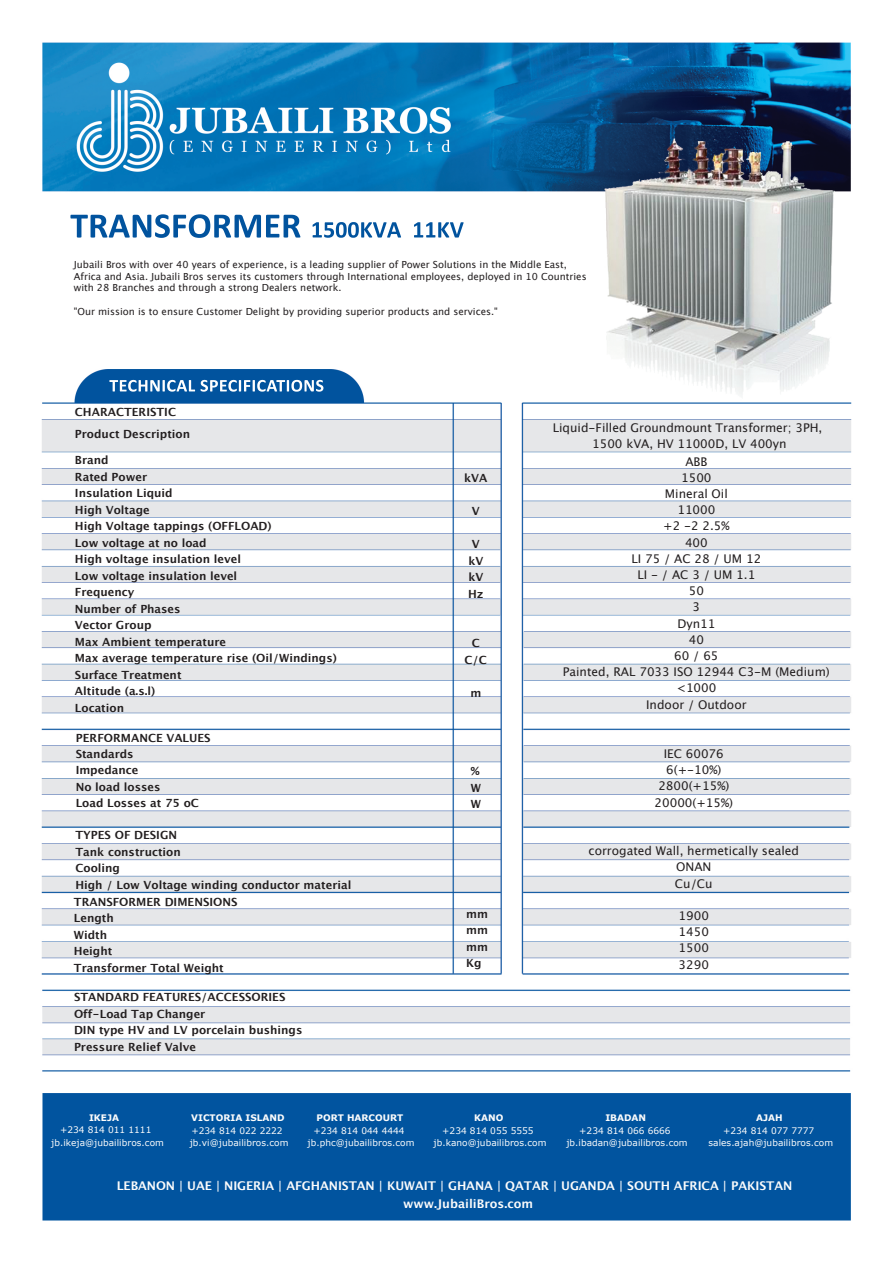
<style>
.page{position:relative;width:893px;height:1263px;background:#fff}
.page>*{position:absolute;margin:0;border:0;box-sizing:border-box;transform-origin:0 0}
.t1{font:12px/16.2px "Lucida Grande";color:#231f20;text-align:center}
.t2{font:700 12px/17.7px "Lucida Grande";letter-spacing:-.005em;color:#fcfcfc}
.t3{font:700 11.25px/16.5px "Lucida Grande";color:#231f20}
.t4{font:9.75px/11.7px "Lucida Grande";color:#231f20}
.t5{font:9px/12.5px "Verdana";letter-spacing:.005em;color:#fcfcfc;text-align:center}
.t6{font:700 9px "Verdana";color:#fcfcfc}
</style>
<div class="page">
<img style="left:41px;top:42px;width:811px;height:1179px">
<img style="left:201px;top:380px;width:122px;height:12px">
<img style="left:109px;top:214px;width:101px;height:24px">
<p class="t4" style="left:74px;top:259px;width:514px">Jubaili Bros with over 40 years of experience, is a leading supplier of Power Solutions in the Middle East,<br>Africa and Asia. Jubaili Bros serves its customers through International employees, deployed in 10 Countries with 28 Branches and through a strong Dealers network.</p>
<p class="t4" style="left:74px;top:305px;width:425px">"Our mission is to ensure Customer Delight by providing superior products and services."</p>
<p class="t3" style="left:75px;top:404px;width:103px">CHARACTERISTIC</p>
<p class="t3" style="left:75px;top:452px;width:263px">Brand<br>Rated Power<br>Insulation Liquid<br>High Voltage<br>High Voltage tappings (OFFLOAD)<br>Low voltage at no load<br>High voltage insulation level<br>Low voltage insulation level<br>Frequency<br>Number of Phases<br>Vector Group<br>Max Ambient temperature<br>Max average temperature rise (Oil/Windings)<br>Surface Treatment<br>Altitude (a.s.l)<br>Location</p>
<p class="t1" style="left:563px;top:453px;width:268px">ABB<br>1500<br>Mineral Oil<br>11000<br>+2 -2 2.5%<br>400<br>LI 75 / AC 28 / UM 12<br>LI - / AC 3 / UM 1.1<br>50<br>3<br>Dyn11<br>40<br>60 / 65<br>Painted, RAL 7033 ISO 12944 C3-M (Medium) &lt;1000<br>Indoor / Outdoor</p>
<p class="t3" style="left:76px;top:729px;width:136px">PERFORMANCE VALUES<br>Standards<br>Impedance<br>No load losses<br>Load Losses at 75 oC</p>
<p class="t3" style="left:74px;top:827px;width:279px">TYPES OF DESIGN<br>Tank construction<br>Cooling<br>High / Low Voltage winding conductor material<br>TRANSFORMER DIMENSIONS<br>Length<br>Width<br>Height<br>Transformer Total Weight</p>
<p class="t3" style="left:74px;top:989px;width:230px">STANDARD FEATURES/ACCESSORIES<br>Off-Load Tap Changer<br>DIN type HV and LV porcelain bushings<br>Pressure Relief Valve</p>
<p class="t1" style="left:553px;top:420px;width:271px">Liquid-Filled Groundmount Transformer; 3PH,<br>1500 kVA, HV 11000D, LV 400yn</p>
<p class="t3" style="left:75px;top:426px;width:117px">Product Description</p>
<p class="t3" style="left:464px;top:470px;width:25px">kVA</p>
<p class="t3" style="left:472px;top:503px;width:9px">V</p>
<p class="t3" style="left:468px;top:536px;width:17px;text-align:center">V kV kV<br>Hz</p>
<p class="t3" style="left:465px;top:635px;width:24px;text-align:center">C<br>C/C</p>
<p class="t3" style="left:470px;top:684px;width:12px">m</p>
<p class="t1" style="left:654px;top:746px;width:80px">IEC 60076<br>6(+-10%)<br>2800(+15%)<br>20000(+15%)</p>
<p class="t1" style="left:588px;top:843px;width:212px">corrogated Wall, hermetically sealed<br>ONAN<br>Cu/Cu</p>
<p class="t1" style="left:679px;top:908px;width:32px;text-align:justify">1900<br>1450<br>1500<br>3290</p>
<p class="t3" style="left:471px;top:763px;width:12px">%<br>W<br>W</p>
<p class="t3" style="left:466px;top:905px;width:23px;text-align:justify">mm mm mm Kg</p>
<p class="t6" style="left:474px;top:1112px;width:31px">KANO</p>
<p class="t5" style="left:433px;top:1124px;width:114px">+234 814 055 5555 jb.kano@jubailibros.com</p>
<p class="t6" style="left:191px;top:1112px;width:95px">VICTORIA ISLAND</p>
<p class="t5" style="left:190px;top:1124px;width:100px;text-align:left">+234 814 022 2222 jb.vi@jubailibros.com</p>
<p class="t6" style="left:89px;top:1112px;width:31px">IKEJA</p>
<p class="t5" style="left:51px;top:1124px;width:114px">+234 814 011 1111 jb.ikeja@jubailibros.com</p>
<p class="t2" style="left:403px;top:1177px;width:391px;text-indent:-286px">LEBANON | UAE | NIGERIA | AFGHANISTAN | KUWAIT | GHANA | QATAR | UGANDA | SOUTH AFRICA | PAKISTAN www.JubailiBros.com</p>
<p class="t6" style="left:605px;top:1112px;width:42px">IBADAN</p>
<p class="t5" style="left:566px;top:1124px;width:123px">+234 814 066 6666 jb.ibadan@jubailibros.com</p>
<p class="t6" style="left:756px;top:1112px;width:28px">AJAH</p>
<p class="t5" style="left:708px;top:1124px;width:126px">+234 814 077 7777 sales.ajah@jubailibros.com</p>
<p class="t6" style="left:316px;top:1112px;width:88px">PORT HARCOURT</p>
<p class="t5" style="left:308px;top:1124px;width:108px">+234 814 044 4444 jb.phc@jubailibros.com</p>
</div>
